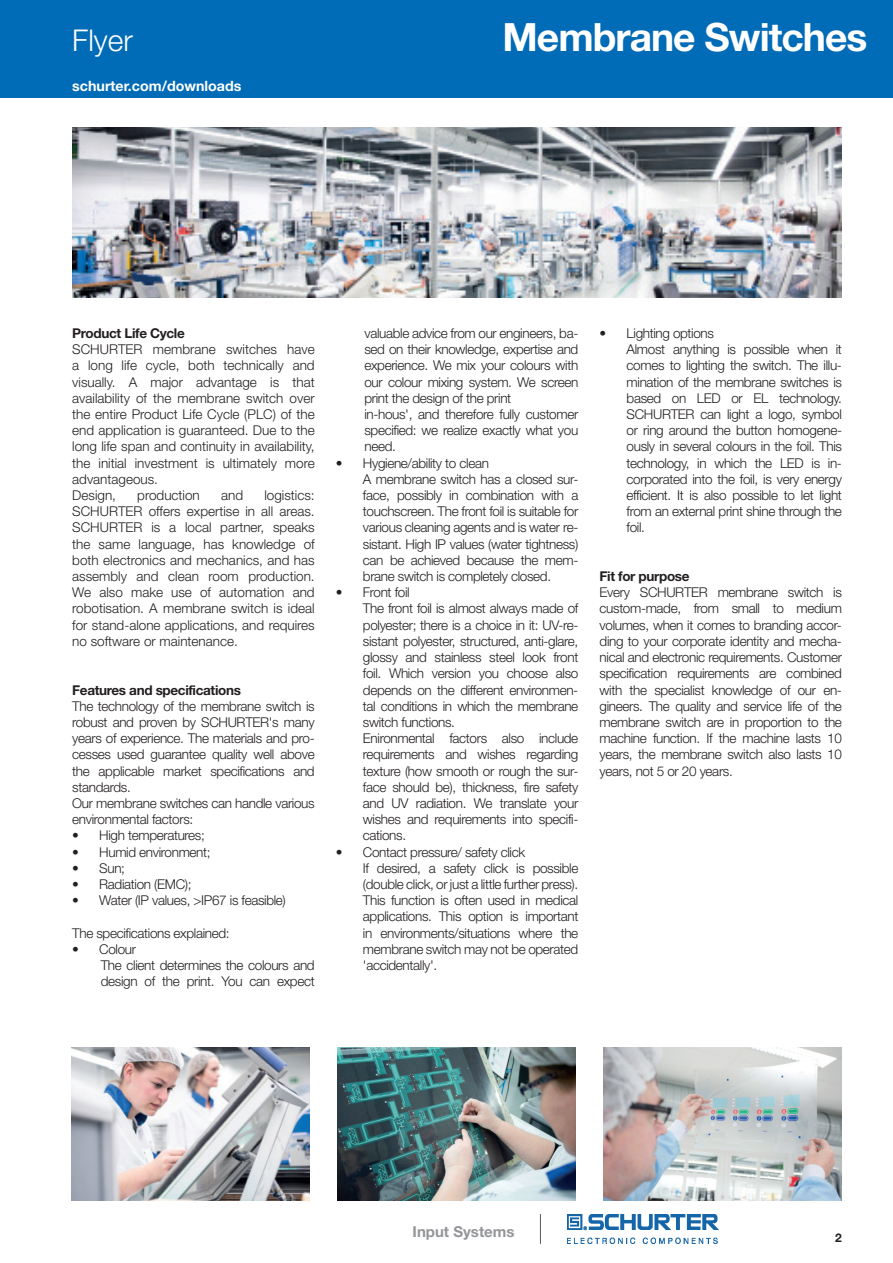
<style>
.page{position:relative;width:893px;height:1263px;background:#fff}
.page>*{position:absolute;margin:0;border:0;box-sizing:border-box;transform-origin:0 0}
.t1{font:700 39px "Helvetica Neue LT";letter-spacing:-.025em;color:#fff}
.t2{font:300 30px "Helvetica Neue LT";color:#fff}
.t3{font:700 15px "Helvetica Neue LT";color:#939598}
.t4{font:700 14.25px "Helvetica Neue LT";color:#fff}
.t5{font:300 13.5px/16.2px "Helvetica Neue LT";letter-spacing:-.025em;color:#231f20}
.t6{font:300 13.5px/16.2px "Helvetica Neue LT";color:#231f20}
.t7{font:700 13.5px "Helvetica Neue LT";letter-spacing:-.025em;color:#231f20}
.t8{font:700 12px "Helvetica Neue LT";color:#231f20}
</style>
<div class="page">
<img style="left:568px;top:1214px;width:150px;height:29px">
<hr style="left:540px;top:1214px;width:1px;height:30px;background:#57585a">
<div style="left:0;top:0;width:893px;height:98px;background:#006bb6"></div>
<img style="left:72px;top:128px;width:770px;height:170px">
<img style="left:71px;top:1047px;width:239px;height:154px">
<img style="left:337px;top:1047px;width:239px;height:154px">
<img style="left:603px;top:1047px;width:238px;height:154px">
<h2 class="t2" style="left:72px;top:22px;width:62px">Flyer</h2>
<h1 class="t1" style="left:502px;top:13px;width:366px">Membrane Switches</h1>
<p class="t4" style="left:72px;top:77px;width:171px">schurter.com/downloads</p>
<p class="t7" style="left:72px;top:325px;width:114px">Product Life Cycle</p>
<p class="t6" style="left:72px;top:341px;width:244px">SCHURTER membrane switches have a long life cycle, both technically and visually. A major advantage is that availability of the membrane switch over the entire Product Life Cycle (PLC) of the end application is guaranteed. Due to the long life span and continuity in availability, the initial investment is ultimately more advantageous.<br>Design,</p>
<p class="t5" style="left:72px;top:487px;width:244px;text-align:justify;text-indent:192px">logistics:<br>SCHURTER offers expertise in all areas.<br>SCHURTER is a local partner, speaks the same language, has knowledge of both electronics and mechanics, and has assembly and clean room production.<br>We also make use of automation and robotisation. A membrane switch is ideal for stand-alone applications, and requires no software or maintenance.</p>
<p class="t7" style="left:72px;top:681px;width:170px">Features and specifications</p>
<p class="t5" style="left:72px;top:697px;width:244px">The technology of the membrane switch is robust and proven by SCHURTER's many years of experience. The materials and pro&shy;cesses used guarantee quality well above the applicable market specifications and standards.<br>Our membrane switches can handle various environmental factors:</p>
<p class="t5" style="left:72px;top:827px;width:134px">• High temperatures;</p>
<p class="t5" style="left:72px;top:843px;width:140px">• Humid environment;</p>
<p class="t5" style="left:72px;top:859px;width:54px">• Sun;</p>
<p class="t5" style="left:72px;top:876px;width:121px">• Radiation (EMC);</p>
<p class="t5" style="left:72px;top:892px;width:215px">• Water (IP values, &gt;IP67 is feasible)</p>
<p class="t5" style="left:72px;top:924px;width:159px">The specifications explained:</p>
<p class="t5" style="left:101px;top:940px;width:215px;text-indent:-28px">• Colour<br>The client determines the colours and design of the print. You can expect</p>
<p class="t6" style="left:137px;top:487px;width:64px">production</p>
<p class="t5" style="left:221px;top:487px;width:24px">and</p>
<p class="t5" style="left:364px;top:325px;width:215px">valuable advice from our engineers, ba&shy;sed on their knowledge, expertise and experience. We mix your colours with our colour mixing system. We screen print the design of the print<br>in-hous', and therefore fully customer specified: we realize exactly what you need.</p>
<p class="t5" style="left:363px;top:454px;width:217px;text-indent:-27px">• Hygiene/ability to clean<br>A membrane switch has a closed sur&shy;face, possibly in combination with a touchscreen. The front foil is suitable for various cleaning agents and is water re&shy;sistant. High IP values (water tightness) can be achieved because the mem&shy;brane switch is completely closed.</p>
<p class="t5" style="left:363px;top:584px;width:217px;text-indent:-27px">• Front foil<br>The front foil is almost always made of polyester; there is a choice in it: UV-re&shy;sistant polyester, structured, anti-glare, glossy and stainless steel look front foil. Which version you choose also depends on the different environmen&shy;tal conditions in which the membrane switch functions.<br>Enironmental factors also include requirements and wishes regarding texture (how smooth or rough the sur&shy;face should be), thickness, fire safety and UV radiation. We translate your wishes and requirements into specifi&shy;cations.</p>
<p class="t5" style="left:363px;top:843px;width:217px;text-indent:-27px">• Contact pressure/ safety click<br>If desired, a safety click is possible (double click, or just a little further press).<br>This function is often used in medical applications. This option is important in environments/situations where the membrane switch may not be operated 'accidentally'.</p>
<p class="t5" style="left:627px;top:325px;width:217px;text-indent:-27px">• Lighting options<br>Almost anything is possible when it comes to lighting the switch. The illu&shy;mination of the membrane switches is based on LED or EL technology.<br>SCHURTER can light a logo, symbol or ring around the button homogene&shy;ously in several colours in the foil. This technology, in which the LED is in&shy;corporated into the foil, is very energy efficient. It is also possible to let light from an external print shine through the foil.</p>
<p class="t7" style="left:600px;top:568px;width:92px">Fit for purpose</p>
<p class="t5" style="left:600px;top:584px;width:244px;text-align:justify">Every SCHURTER membrane switch is custom-made, from small to medium volumes, when it comes to branding accor&shy;ding to your corporate identity and mecha&shy;nical and electronic requirements. Customer specification requirements are combined with the specialist knowledge of our en&shy;gineers. The quality and service life of the membrane switch are in proportion to the machine function. If the machine lasts 10 years, the membrane switch also lasts 10 years, not 5 or 20 years.</p>
<p class="t3" style="left:413px;top:1222px;width:103px">Input Systems</p>
<p class="t8" style="left:835px;top:1230px;width:8px">2</p>
</div>
